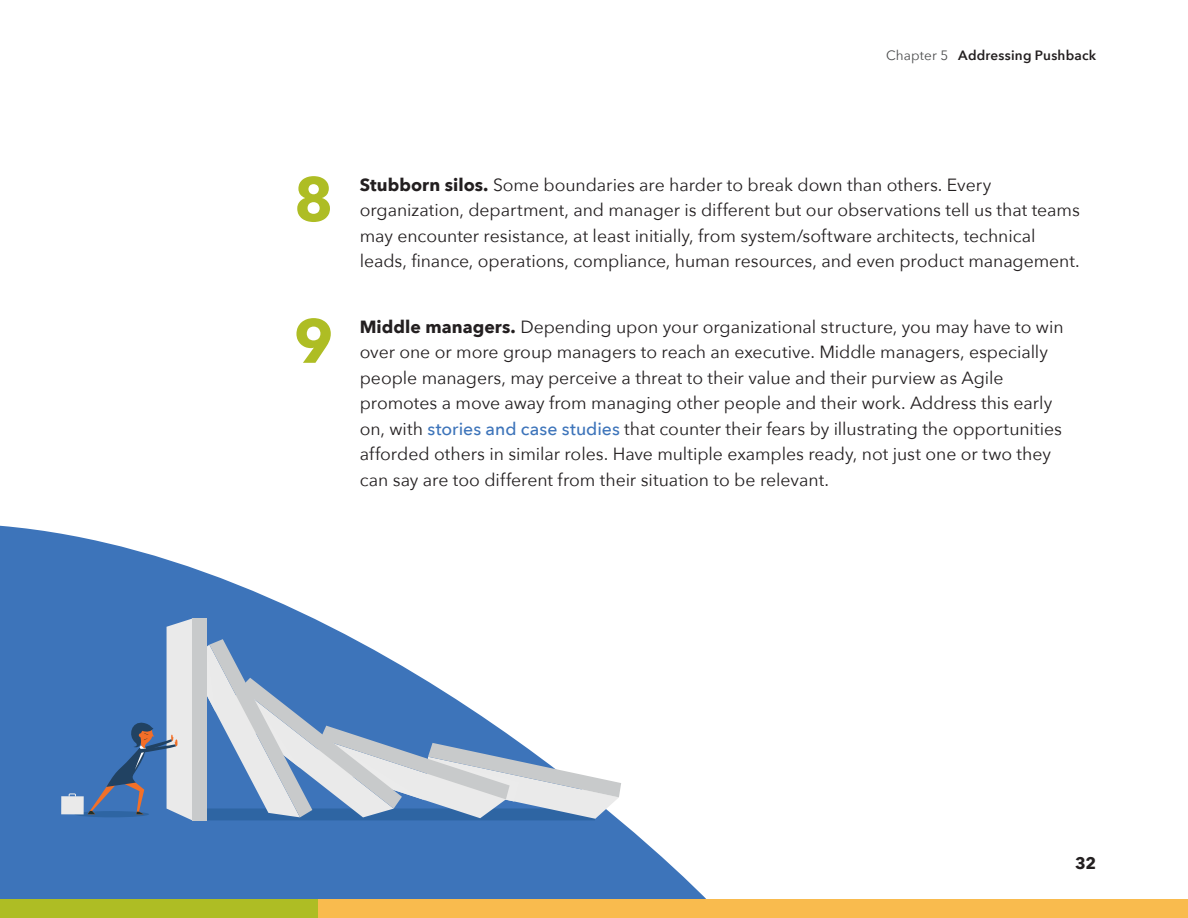
<style>
.page{position:relative;width:1188px;height:918px;background:#fff}
.page>*{position:absolute;margin:0;border:0;box-sizing:border-box;transform-origin:0 0}
.Body{font:700 61.5px "Avenir Next";color:#aebd24}
.Body-2{font:17.7px/25.5px "Avenir Next";letter-spacing:-.005em;color:#231f20}
.t1{font:700 16.5px "Avenir Next";color:#231f20}
.Body-3{font:600 13.5px "Avenir Next";letter-spacing:.015em;color:#231f20}
.s1{font-weight:400;color:#4b4c4d}
.s2{font-weight:700}
.s3{font-weight:500;color:#3d74ba}
</style>
<div class="page">
<svg style="left:0;top:526px;width:706px;height:373px;fill:#3d74ba"></svg>
<svg style="left:74px;top:811px;width:75px;height:6px"></svg>
<svg style="left:69px;top:793px;width:7px;height:3px"></svg>
<div style="left:61px;top:796px;width:23px;height:18px;background:#eaeaea"></div>
<svg style="left:88px;top:618px;width:533px;height:202px"></svg>
<div style="left:318px;top:899px;width:870px;height:19px;background:#f9bb4e"></div>
<div style="left:0;top:899px;width:318px;height:19px;background:#aebd24"></div>
<p class="Body-3" style="left:886px;top:44px;width:212px"><span class="s1">Chapter 5</span> Addressing Pushback</p>
<p class="Body" style="left:294px;top:146px;width:41px">8</p>
<p class="Body-2" style="left:360px;top:171px;width:722px"><span class="s2">Stubborn silos.</span> Some boundaries are harder to break down than others. Every organization, department, and manager is different but our observations tell us that teams may encounter resistance, at least initially, from system/software architects, technical leads, finance, operations, compliance, human resources, and even product management.</p>
<p class="Body" style="left:294px;top:288px;width:41px">9</p>
<p class="Body-2" style="left:360px;top:313px;width:705px"><span class="s2">Middle managers.</span> Depending upon your organizational structure, you may have to win over one or more group managers to reach an executive. Middle managers, especially people managers, may perceive a threat to their value and their purview as Agile promotes a move away from managing other people and their work. Address this early on, with <span class="s3">stories and case studies</span> that counter their fears by illustrating the opportunities afforded others in similar roles. Have multiple examples ready, not just one or two they can say are too different from their situation to be relevant.</p>
<p class="t1" style="left:1075px;top:849px;width:23px">32</p>
</div>
